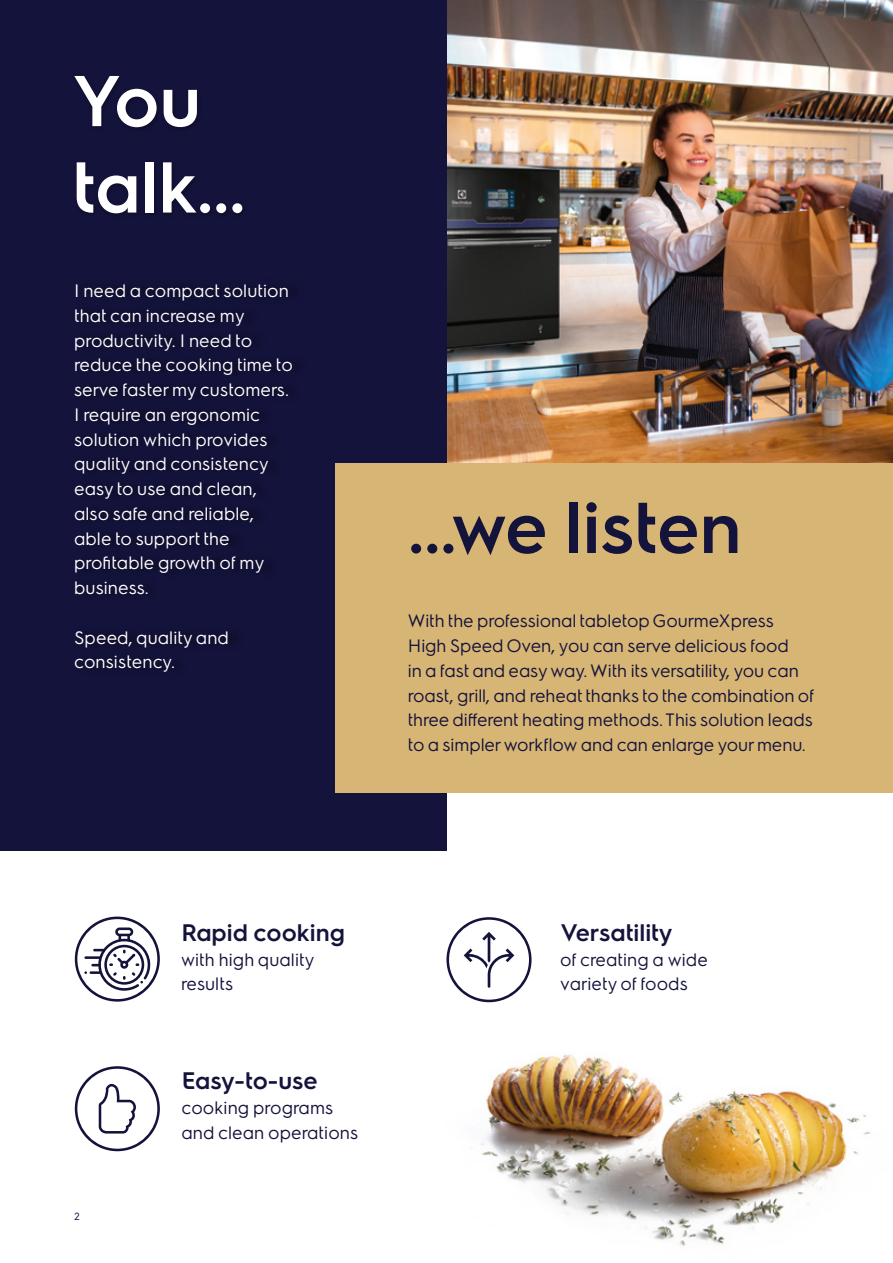
<style>
.page{position:relative;width:893px;height:1263px;background:#fff}
.page>*{position:absolute;margin:0;border:0;box-sizing:border-box;transform-origin:0 0}
.t1{font:600 72px "Electrolux Sans";color:#14133b}
.t2{font:600 72px/86.4px "Electrolux Sans";color:#fff}
.t3{font:600 24px "Electrolux Sans";color:#14133b}
.t4{font:18px/24.8px "Electrolux Sans";letter-spacing:-.01em;color:#14133b}
.t5{font:18px/24.8px "Electrolux Sans";color:#fff}
.t6{font:10.5px "Electrolux Sans";color:#14133b}
</style>
<div class="page">
<img style="left:471px;top:1002px;width:400px;height:244px">
<img style="left:446px;top:0;width:447px;height:463px">
<div style="left:0;top:0;width:446px;height:850px;background:#14133b"></div>
<div style="left:71px;top:73px;width:177px;height:146px;background:#000;opacity:.3"></div>
<svg style="left:75px;top:916px;width:85px;height:86px"></svg>
<svg style="left:446px;top:917px;width:85px;height:85px"></svg>
<div style="left:336px;top:463px;width:557px;height:329px;background:#d7b574"></div>
<svg style="left:75px;top:1066px;width:85px;height:85px"></svg>
<h1 class="t2" style="left:72px;top:53px;width:175px">You talk...</h1>
<p class="t5" style="left:74px;top:277px;width:220px">I need a compact solution that can increase my productivity. I need to reduce the cooking time to serve faster my customers.<br>I require an ergonomic solution which provides quality and consistency easy to use and clean, also safe and reliable, able to support the profitable growth of my business.</p>
<p class="t5" style="left:74px;top:624px;width:157px">Speed, quality and consistency.</p>
<h1 class="t1" style="left:408px;top:477px;width:335px">...we listen</h1>
<p class="t4" style="left:408px;top:607px;width:408px">With the professional tabletop GourmeXpress High Speed Oven, you can serve delicious food<br>in a fast and easy way. With its versatility, you can roast, grill, and reheat thanks to the combination of three different heating methods. This solution leads to a simpler workflow and can enlarge your menu.</p>
<p class="t6" style="left:74px;top:1209px;width:7px">2</p>
<h2 class="t3" style="left:181px;top:915px;width:165px">Rapid cooking</h2>
<p class="t4" style="left:181px;top:946px;width:135px">with high quality results</p>
<h2 class="t3" style="left:182px;top:1064px;width:137px">Easy-to-use</h2>
<p class="t4" style="left:182px;top:1094px;width:178px">cooking programs and clean operations</p>
<h2 class="t3" style="left:560px;top:915px;width:114px">Versatility</h2>
<p class="t4" style="left:560px;top:946px;width:149px">of creating a wide variety of foods</p>
</div>
